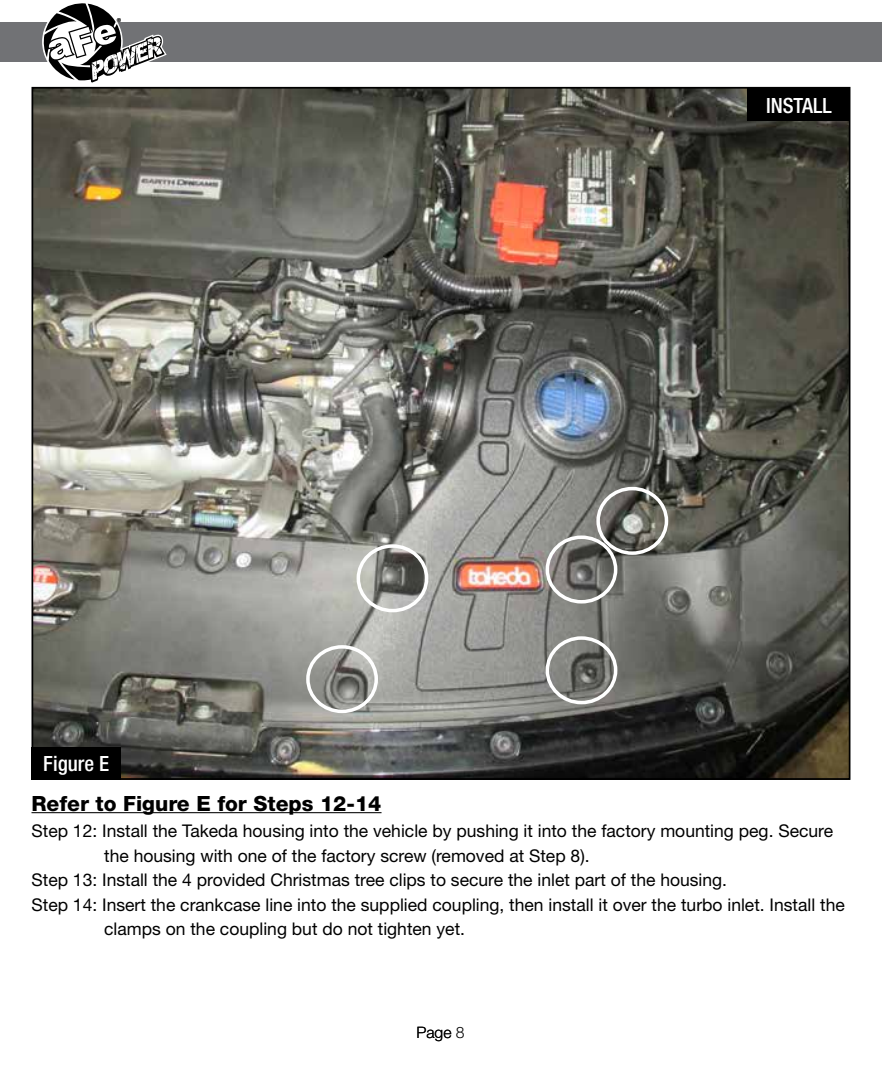
<style>
.page{position:relative;width:882px;height:1071px;background:#fff}
.page>*{position:absolute;margin:0;border:0;box-sizing:border-box;transform-origin:0 0}
.t1{font:800 21px "Helvetica Neue";color:#000}
.t2{font:500 condensed 21px "Helvetica Neue";color:#fff}
.t3{font:17.5px "Helvetica Neue";color:#000}
.t4{font:300 15.75px "Helvetica Neue";color:#000}
.t5{font:8.75px "Myriad";color:#000}
</style>
<div class="page">
<img style="left:35px;top:90px;width:812px;height:687px">
<div style="left:0;top:23px;width:882px;height:39px;background:#717275"></div>
<svg style="left:43px;top:3px;width:124px;height:80px"></svg>
<hr style="left:32px;top:812px;width:350px;height:1px;background:#000">
<div style="left:32px;top:747px;width:89px;height:33px;background:#000"></div>
<div style="left:747px;top:88px;width:103px;height:33px;background:#000"></div>
<div style="left:546px;top:636px;width:71px;height:68px;border:4px solid #fff;border-radius:50%"></div>
<div style="left:306px;top:645px;width:72px;height:68px;border:4px solid #fff;border-radius:50%"></div>
<div style="left:357px;top:544px;width:71px;height:68px;border:4px solid #fff;border-radius:50%"></div>
<div style="left:546px;top:535px;width:71px;height:69px;border:4px solid #fff;border-radius:50%"></div>
<div style="left:596px;top:487px;width:72px;height:68px;border:4px solid #fff;border-radius:50%"></div>
<p class="t5" style="left:117px;top:17px;width:6px">®</p>
<p class="t2" style="left:43px;top:751px;width:67px">Figure E</p>
<p class="t2" style="left:766px;top:93px;width:67px">INSTALL</p>
<p class="t1" style="left:32px;top:791px;width:352px">Refer to Figure E for Steps 12-14</p>
<p class="t3" style="left:32px;top:820px;width:803px">Step 12: Install the Takeda housing into the vehicle by pushing it into the factory mounting peg. Secure</p>
<p class="t3" style="left:104px;top:845px;width:487px">the housing with one of the factory screw (removed at Step 8).</p>
<p class="t3" style="left:32px;top:869px;width:697px">Step 13: Install the 4 provided Christmas tree clips to secure the inlet part of the housing.</p>
<p class="t3" style="left:32px;top:894px;width:815px">Step 14: Insert the crankcase line into the supplied coupling, then install it over the turbo inlet. Install the</p>
<p class="t3" style="left:104px;top:918px;width:362px">clamps on the coupling but do not tighten yet.</p>
<p class="t4" style="left:416px;top:1023px;width:50px">Page 8</p>
</div>
